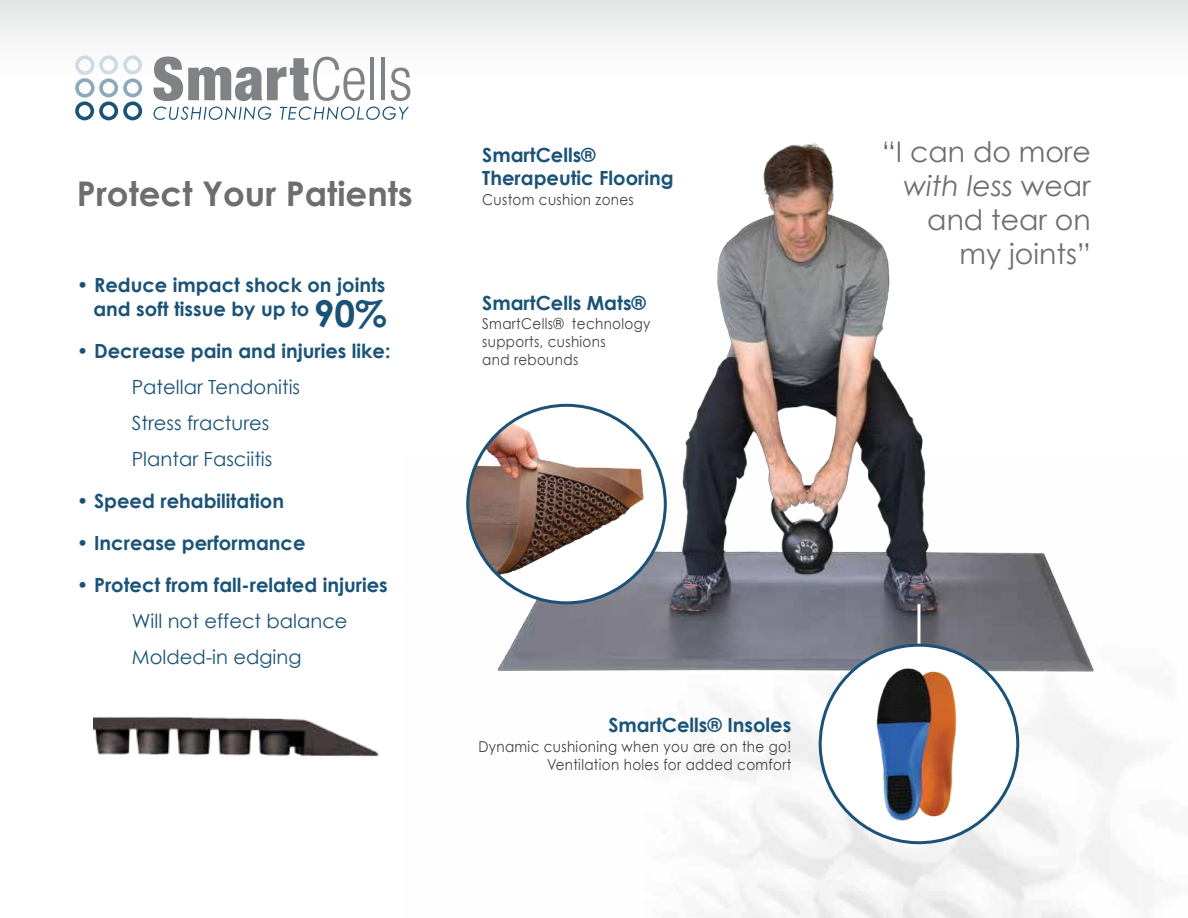
<style>
.page{position:relative;width:1188px;height:918px;background:#fff}
.page>*{position:absolute;margin:0;border:0;box-sizing:border-box;transform-origin:0 0}
.t1{font:700 36.9px "Century Gothic";color:#1a5377}
.t2{font:700 34.05px "Century Gothic";color:#6d6e71}
.t3{font:28.35px/34px "Century Gothic";color:#6d6e71;text-align:right}
.t4{font:700 19.5px/23.4px "Century Gothic";color:#1a5377}
.t5{font:19.5px/36px "Century Gothic";color:#1a5377}
.t6{font:15px/18px "Century Gothic";letter-spacing:.025em;color:#414042;scale:.9 1}
.s1{font-style:italic}
</style>
<div class="page">
<img style="left:466px;top:466px;width:680px;height:452px">
<img style="left:474px;top:142px;width:667px;height:561px">
<div style="left:0;top:0;width:1188px;height:82px;background:linear-gradient(to bottom,#e5e6e6,#fff)"></div>
<svg style="left:153px;top:57px;width:212px;height:44px"></svg>
<hr style="left:371px;top:57px;width:3px;height:43px;background:#808285">
<hr style="left:382px;top:57px;width:3px;height:43px;background:#808285">
<svg style="left:391px;top:68px;width:19px;height:33px"></svg>
<svg style="left:154px;top:107px;width:117px;height:13px"></svg>
<svg style="left:280px;top:107px;width:129px;height:13px"></svg>
<div style="left:75px;top:56px;width:20px;height:19px;border:4px solid #1a5377;border-radius:50%"></div>
<div style="left:75px;top:78px;width:20px;height:20px;border:4px solid #1a5377;border-radius:50%"></div>
<div style="left:75px;top:101px;width:19px;height:19px;border:4px solid #1a5377;border-radius:50%"></div>
<div style="left:99px;top:55px;width:19px;height:19px;border:4px solid #1a5377;border-radius:50%"></div>
<div style="left:99px;top:78px;width:19px;height:19px;border:4px solid #1a5377;border-radius:50%"></div>
<div style="left:99px;top:101px;width:19px;height:19px;border:4px solid #1a5377;border-radius:50%"></div>
<div style="left:123px;top:56px;width:19px;height:18px;border:4px solid #1a5377;border-radius:50%"></div>
<div style="left:123px;top:78px;width:19px;height:19px;border:4px solid #1a5377;border-radius:50%"></div>
<div style="left:123px;top:101px;width:19px;height:19px;border:4px solid #1a5377;border-radius:50%"></div>
<img style="left:468px;top:405px;width:197px;height:198px;border-radius:99px">
<hr style="left:917px;top:604px;width:3px;height:41px;background:#fff">
<svg style="left:815px;top:643px;width:206px;height:201px"></svg>
<img style="left:93px;top:717px;width:286px;height:40px">
<img style="left:865px;top:659px;width:103px;height:169px">
<h2 class="t2" style="left:77px;top:168px;width:337px">Protect Your Patients</h2>
<p class="t4" style="left:93px;top:273px;width:294px;text-indent:-16px">• Reduce impact shock on joints and soft tissue by up to</p>
<p class="t4" style="left:77px;top:338px;width:315px">• Decrease pain and injuries like:</p>
<p class="t5" style="left:132px;top:368px;width:170px">Patellar Tendonitis<br>Stress fractures<br>Plantar Fasciitis</p>
<p class="t4" style="left:77px;top:488px;width:209px">• Speed rehabilitation</p>
<p class="t4" style="left:77px;top:530px;width:230px">• Increase performance</p>
<p class="t4" style="left:77px;top:572px;width:312px">• Protect from fall-related injuries</p>
<p class="t5" style="left:132px;top:602px;width:217px">Will not effect balance<br>Molded-in edging</p>
<h1 class="t1" style="left:314px;top:285px;width:75px">90%</h1>
<p class="t4" style="left:482px;top:142px;width:193px">SmartCells®<br>Therapeutic Flooring</p>
<p class="t6" style="left:482px;top:190px;width:170px">Custom cushion zones</p>
<p class="t4" style="left:482px;top:290px;width:165px">SmartCells Mats®</p>
<p class="t6" style="left:482px;top:314px;width:188px">SmartCells® technology supports, cushions<br>and rebounds</p>
<p class="t4" style="left:608px;top:713px;width:184px">SmartCells® Insoles</p>
<p class="t6" style="left:478px;top:738px;width:349px;text-align:right">Dynamic cushioning when you are on the go!<br>Ventilation holes for added comfort</p>
<h3 class="t3" style="left:882px;top:134px;width:211px">“I can do more <span class="s1">with less</span> wear and tear on my joints”</h3>
</div>
